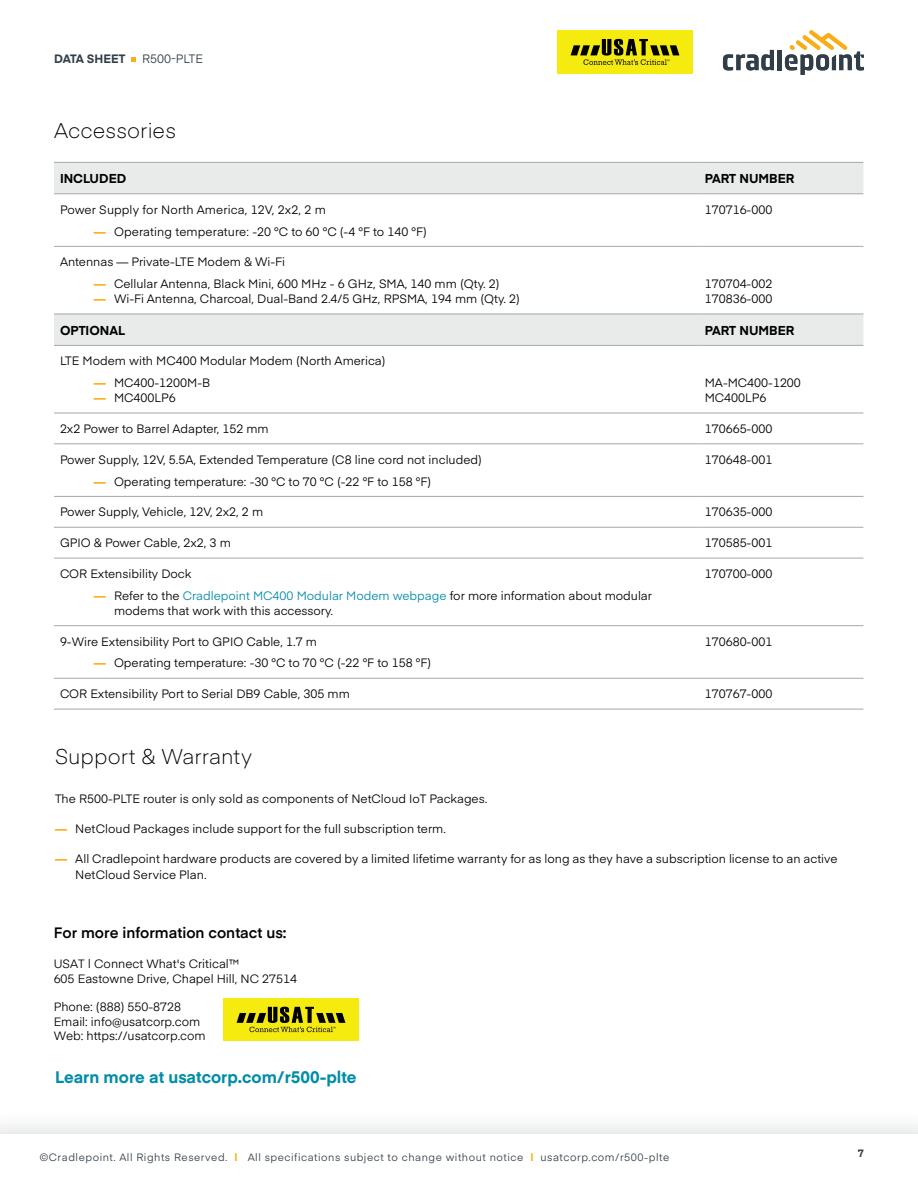
<style>
.page{position:relative;width:918px;height:1188px;background:#fff}
.page>*{position:absolute;margin:0;border:0;box-sizing:border-box;transform-origin:0 0}
.t1{font:300 21px "Eina 01";letter-spacing:.005em;color:#000}
.t2{font:700 16.5px "Eina 01";color:#008da8}
.t3{font:600 15px "Eina 01";color:#000}
.t4{font:700 12.75px "Eina 01";color:#000}
.t5{font:12px/15px "Eina 01";color:#000}
.t6{font:700 12px "Eina 01";color:#313e48}
.t7{font:12px "Eina 01";color:#313e48}
.t8{font:10.5px "Eina 01";letter-spacing:.05em;color:#313e48}
.t9{font:700 10.5px "Eina 01";color:#313e48}
.s1{font-weight:700;color:#fbad18}
.s2{color:#008aac}
</style>
<div class="page">
<div style="left:0;top:1109px;width:918px;height:79px;background:#313e48;opacity:.22"></div>
<svg style="left:131px;top:57px;width:5px;height:5px"></svg>
<svg style="left:723px;top:50px;width:51px;height:20px"></svg>
<hr style="left:778px;top:50px;width:4px;height:20px;background:#313e48">
<svg style="left:785px;top:30px;width:79px;height:45px"></svg>
<svg style="left:54px;top:163px;width:809px;height:182px"></svg>
<hr style="left:54px;top:246px;width:645px;height:1px;background:#a3a9ad">
<hr style="left:699px;top:246px;width:164px;height:1px;background:#a3a9ad">
<hr style="left:699px;top:345px;width:164px;height:1px;background:#a3a9ad">
<hr style="left:54px;top:413px;width:645px;height:1px;background:#a3a9ad">
<hr style="left:54px;top:443px;width:645px;height:1px;background:#a3a9ad">
<hr style="left:54px;top:496px;width:645px;height:1px;background:#a3a9ad">
<hr style="left:54px;top:527px;width:645px;height:1px;background:#a3a9ad">
<hr style="left:54px;top:558px;width:645px;height:1px;background:#a3a9ad">
<hr style="left:54px;top:625px;width:645px;height:1px;background:#a3a9ad">
<hr style="left:54px;top:678px;width:645px;height:1px;background:#a3a9ad">
<hr style="left:54px;top:193px;width:645px;height:1px;background:#a3a9ad">
<hr style="left:699px;top:193px;width:164px;height:1px;background:#a3a9ad">
<hr style="left:54px;top:345px;width:645px;height:1px;background:#a3a9ad">
<hr style="left:54px;top:162px;width:645px;height:1px;background:#a3a9ad">
<hr style="left:699px;top:162px;width:164px;height:1px;background:#a3a9ad">
<hr style="left:54px;top:314px;width:645px;height:1px;background:#a3a9ad">
<hr style="left:699px;top:314px;width:164px;height:1px;background:#a3a9ad">
<hr style="left:699px;top:413px;width:164px;height:1px;background:#a3a9ad">
<hr style="left:699px;top:443px;width:164px;height:1px;background:#a3a9ad">
<hr style="left:699px;top:496px;width:164px;height:1px;background:#a3a9ad">
<hr style="left:699px;top:527px;width:164px;height:1px;background:#a3a9ad">
<hr style="left:699px;top:558px;width:164px;height:1px;background:#a3a9ad">
<hr style="left:699px;top:625px;width:164px;height:1px;background:#a3a9ad">
<hr style="left:699px;top:678px;width:164px;height:1px;background:#a3a9ad">
<hr style="left:54px;top:709px;width:645px;height:1px;background:#a3a9ad">
<hr style="left:699px;top:709px;width:164px;height:1px;background:#a3a9ad">
<div style="left:0;top:1134px;width:918px;height:54px;background:#fff"></div>
<img style="left:223px;top:998px;width:136px;height:42px">
<img style="left:557px;top:31px;width:136px;height:42px">
<p class="t6" style="left:54px;top:50px;width:73px">DATA SHEET</p>
<p class="t7" style="left:142px;top:50px;width:62px">R500-PLTE</p>
<h1 class="t1" style="left:54px;top:114px;width:123px">Accessories</h1>
<p class="t4" style="left:60px;top:169px;width:68px">INCLUDED</p>
<p class="t4" style="left:705px;top:169px;width:91px">PART NUMBER</p>
<p class="t5" style="left:60px;top:201px;width:267px">Power Supply for North America, 12V, 2x2, 2 m</p>
<p class="t5" style="left:94px;top:223px;width:335px"><span class="s1">—</span> Operating temperature: -20 °C to 60 °C (-4 °F to 140 °F)</p>
<p class="t5" style="left:705px;top:201px;width:69px">170716-000</p>
<p class="t5" style="left:60px;top:254px;width:227px">Antennas — Private-LTE Modem &amp; Wi-Fi</p>
<p class="t5" style="left:94px;top:276px;width:407px"><span class="s1">—</span> Cellular Antenna, Black Mini, 600 MHz - 6 GHz, SMA, 140 mm (Qty. 2)</p>
<p class="t5" style="left:94px;top:291px;width:428px"><span class="s1">—</span> Wi-Fi Antenna, Charcoal, Dual-Band 2.4/5 GHz, RPSMA, 194 mm (Qty. 2)</p>
<p class="t5" style="left:705px;top:276px;width:69px">170704-002<br>170836-000</p>
<p class="t4" style="left:60px;top:321px;width:67px">OPTIONAL</p>
<p class="t4" style="left:705px;top:321px;width:91px">PART NUMBER</p>
<p class="t5" style="left:60px;top:353px;width:327px">LTE Modem with MC400 Modular Modem (North America)</p>
<p class="t5" style="left:94px;top:375px;width:118px"><span class="s1">—</span> MC400-1200M-B</p>
<p class="t5" style="left:94px;top:390px;width:83px"><span class="s1">—</span> MC400LP6</p>
<p class="t5" style="left:705px;top:375px;width:98px">MA-MC400-1200<br>MC400LP6</p>
<p class="t5" style="left:60px;top:420px;width:210px">2x2 Power to Barrel Adapter, 152 mm</p>
<p class="t5" style="left:705px;top:420px;width:69px">170665-000</p>
<p class="t5" style="left:60px;top:451px;width:423px">Power Supply, 12V, 5.5A, Extended Temperature (C8 line cord not included)</p>
<p class="t5" style="left:94px;top:473px;width:339px"><span class="s1">—</span> Operating temperature: -30 °C to 70 °C (-22 °F to 158 °F)</p>
<p class="t5" style="left:705px;top:451px;width:69px">170648-001</p>
<p class="t5" style="left:60px;top:504px;width:205px">Power Supply, Vehicle, 12V, 2x2, 2 m</p>
<p class="t5" style="left:705px;top:504px;width:69px">170635-000</p>
<p class="t5" style="left:60px;top:535px;width:172px">GPIO &amp; Power Cable, 2x2, 3 m</p>
<p class="t5" style="left:705px;top:535px;width:69px">170585-001</p>
<p class="t5" style="left:60px;top:566px;width:133px">COR Extensibility Dock</p>
<p class="t5" style="left:114px;top:587px;width:540px;text-indent:-20px"><span class="s1">—</span> Refer to the <span class="s2">Cradlepoint MC400 Modular Modem webpage</span> for more information about modular modems that work with this accessory.</p>
<p class="t5" style="left:705px;top:565px;width:69px">170700-000</p>
<p class="t5" style="left:60px;top:633px;width:258px">9-Wire Extensibility Port to GPIO Cable, 1.7 m</p>
<p class="t5" style="left:94px;top:655px;width:339px"><span class="s1">—</span> Operating temperature: -30 °C to 70 °C (-22 °F to 158 °F)</p>
<p class="t5" style="left:705px;top:633px;width:69px">170680-001</p>
<p class="t5" style="left:60px;top:686px;width:291px">COR Extensibility Port to Serial DB9 Cable, 305 mm</p>
<p class="t5" style="left:705px;top:686px;width:69px">170767-000</p>
<h1 class="t1" style="left:55px;top:741px;width:199px">Support &amp; Warranty</h1>
<p class="t5" style="left:55px;top:790px;width:434px">The R500-PLTE router is only sold as components of NetCloud IoT Packages.</p>
<p class="t5" style="left:55px;top:820px;width:393px"><span class="s1">—</span> NetCloud Packages include support for the full subscription term.</p>
<p class="t5" style="left:75px;top:849px;width:764px;line-height:16.5px;text-indent:-20px"><span class="s1">—</span> All Cradlepoint hardware products are covered by a limited lifetime warranty for as long as they have a subscription license to an active<br>NetCloud Service Plan.</p>
<p class="t3" style="left:54px;top:922px;width:234px">For more information contact us:</p>
<p class="t5" style="left:54px;top:956px;width:245px;line-height:14.4px">USAT | Connect What's Critical™<br>605 Eastowne Drive, Chapel Hill, NC 27514</p>
<p class="t5" style="left:54px;top:999px;width:154px;line-height:14.4px">Phone: (888) 550-8728<br>Email: info@usatcorp.com<br>Web: https://usatcorp.com</p>
<h2 class="t2" style="left:55px;top:1065px;width:303px">Learn more at usatcorp.com/r500-plte</h2>
<p class="t8" style="left:40px;top:1149px;width:631px">©Cradlepoint. All Rights Reserved. <span class="s1">|</span> All specifications subject to change without notice <span class="s1">|</span> usatcorp.com/r500-plte</p>
<p class="t9" style="left:858px;top:1146px;width:8px">7</p>
</div>
